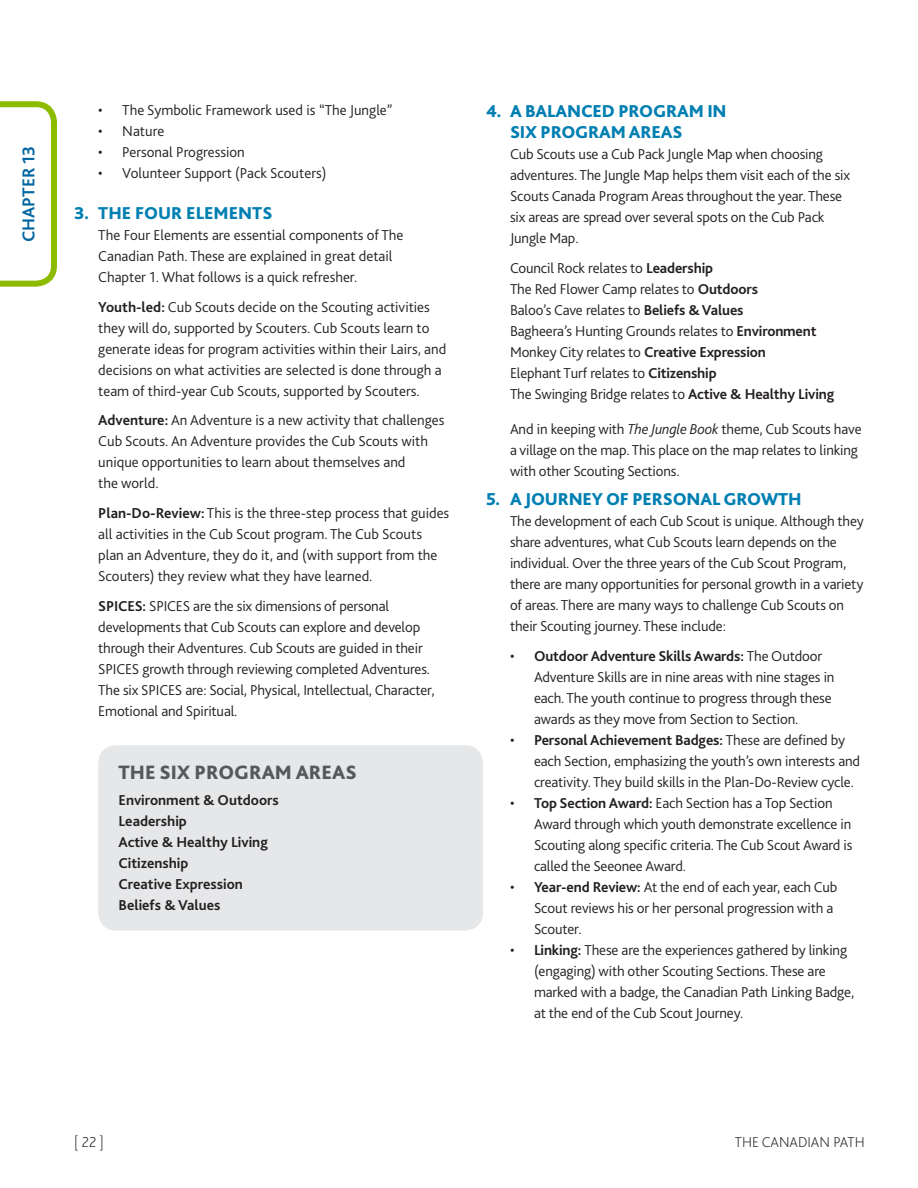
<style>
.page{position:relative;width:918px;height:1188px;background:#fff}
.page>*{position:absolute;margin:0;border:0;box-sizing:border-box;transform-origin:0 0}
.t1{font:800 20.25px "Bliss 2";color:#57585a}
.t2{font:800 18px/21px "Bliss 2";letter-spacing:-.01em;color:#007fb2}
.t3{font:700 18px "Bliss 2";color:#0066a0}
.Indented_body{font:300 15px/21px "Bliss 2";letter-spacing:-.01em;color:#231f20}
.t4{font:700 15px/21px "Bliss 2";color:#231f20}
.Indented_body___Last{font:300 15px "Bliss 2";letter-spacing:-.01em;color:#231f20}
.t5{font:200 15px "Bliss 2";color:#231f20}
.s1{font-weight:700}
.s2{font-style:italic}
</style>
<div class="page">
<svg style="left:0;top:101px;width:57px;height:186px"></svg>
<div style="left:98px;top:745px;width:385px;height:186px;background:#e6e7e9;border-radius:18px"></div>
<p class="t3" style="left:17px;top:242px;width:98px;rotate:-90deg">CHAPTER 13</p>
<p class="Indented_body" style="left:98px;top:99px;width:296px">• The Symbolic Framework used is “The Jungle”</p>
<p class="Indented_body" style="left:98px;top:120px;width:68px">• Nature</p>
<p class="Indented_body" style="left:98px;top:141px;width:148px">• Personal Progression</p>
<p class="Indented_body" style="left:98px;top:162px;width:230px">• Volunteer Support (Pack Scouters)</p>
<p class="t2" style="left:74px;top:202px;width:200px">3. THE FOUR ELEMENTS</p>
<p class="Indented_body" style="left:98px;top:224px;width:307px">The Four Elements are essential components of The<br>Canadian Path. These are explained in great detail<br>Chapter 1. What follows is a quick refresher.</p>
<p class="Indented_body" style="left:98px;top:296px;width:350px"><span class="s1">Youth-led:</span> Cub Scouts decide on the Scouting activities they will do, supported by Scouters. Cub Scouts learn to generate ideas for program activities within their Lairs, and decisions on what activities are selected is done through a team of third-year Cub Scouts, supported by Scouters.</p>
<p class="Indented_body" style="left:98px;top:409px;width:348px"><span class="s1">Adventure:</span> An Adventure is a new activity that challenges Cub Scouts. An Adventure provides the Cub Scouts with unique opportunities to learn about themselves and<br>the world.</p>
<p class="Indented_body" style="left:98px;top:502px;width:353px"><span class="s1">Plan-Do-Review:</span> This is the three-step process that guides all activities in the Cub Scout program. The Cub Scouts plan an Adventure, they do it, and (with support from the Scouters) they review what they have learned.</p>
<p class="Indented_body" style="left:98px;top:595px;width:338px"><span class="s1">SPICES:</span> SPICES are the six dimensions of personal developments that Cub Scouts can explore and develop through their Adventures. Cub Scouts are guided in their SPICES growth through reviewing completed Adventures.<br>The six SPICES are: Social, Physical, Intellectual, Character, Emotional and Spiritual.</p>
<p class="t1" style="left:118px;top:760px;width:240px">THE SIX PROGRAM AREAS</p>
<p class="t4" style="left:118px;top:789px;width:162px">Environment &amp; Outdoors<br>Leadership<br>Active &amp; Healthy Living<br>Citizenship<br>Creative Expression<br>Beliefs &amp; Values</p>
<p class="t2" style="left:510px;top:101px;width:218px;text-indent:-24px">4. A BALANCED PROGRAM IN<br>SIX PROGRAM AREAS</p>
<p class="Indented_body" style="left:510px;top:144px;width:342px">Cub Scouts use a Cub Pack Jungle Map when choosing adventures. The Jungle Map helps them visit each of the six Scouts Canada Program Areas throughout the year. These six areas are spread over several spots on the Cub Pack Jungle Map.</p>
<p class="Indented_body" style="left:510px;top:257px;width:205px">Council Rock relates to <span class="s1">Leadership</span></p>
<p class="Indented_body" style="left:510px;top:278px;width:250px">The Red Flower Camp relates to <span class="s1">Outdoors</span></p>
<p class="Indented_body" style="left:510px;top:299px;width:235px">Baloo’s Cave relates to <span class="s1">Beliefs &amp; Values</span></p>
<p class="Indented_body" style="left:510px;top:320px;width:308px">Bagheera’s Hunting Grounds relates to <span class="s1">Environment</span></p>
<p class="Indented_body" style="left:510px;top:341px;width:257px">Monkey City relates to <span class="s1">Creative Expression</span></p>
<p class="Indented_body" style="left:510px;top:362px;width:208px">Elephant Turf relates to <span class="s1">Citizenship</span></p>
<p class="Indented_body___Last" style="left:510px;top:385px;width:326px">The Swinging Bridge relates to <span class="s1">Active &amp; Healthy Living</span></p>
<p class="Indented_body" style="left:510px;top:418px;width:353px">And in keeping with <span class="s2">The Jungle Book</span> theme, Cub Scouts have a village on the map. This place on the map relates to linking with other Scouting Sections.</p>
<p class="t2" style="left:486px;top:488px;width:317px">5. A JOURNEY OF PERSONAL GROWTH</p>
<p class="Indented_body" style="left:510px;top:510px;width:355px">The development of each Cub Scout is unique. Although they share adventures, what Cub Scouts learn depends on the individual. Over the three years of the Cub Scout Program, there are many opportunities for personal growth in a variety of areas. There are many ways to challenge Cub Scouts on their Scouting journey. These include:</p>
<p class="Indented_body" style="left:534px;top:645px;width:302px;text-indent:-24px">• <span class="s1">Outdoor Adventure Skills Awards:</span> The Outdoor Adventure Skills are in nine areas with nine stages in each. The youth continue to progress through these awards as they move from Section to Section.</p>
<p class="Indented_body" style="left:534px;top:729px;width:328px;text-indent:-24px">• <span class="s1">Personal Achievement Badges:</span> These are defined by each Section, emphasizing the youth’s own interests and creativity. They build skills in the Plan-Do-Review cycle.</p>
<p class="Indented_body" style="left:534px;top:792px;width:320px;text-indent:-24px">• <span class="s1">Top Section Award:</span> Each Section has a Top Section Award through which youth demonstrate excellence in Scouting along specific criteria. The Cub Scout Award is called the Seeonee Award.</p>
<p class="Indented_body" style="left:534px;top:876px;width:305px;text-indent:-24px">• <span class="s1">Year-end Review:</span> At the end of each year, each Cub<br>Scout reviews his or her personal progression with a<br>Scouter.</p>
<p class="Indented_body" style="left:534px;top:939px;width:322px;text-indent:-24px">• <span class="s1">Linking:</span> These are the experiences gathered by linking (engaging) with other Scouting Sections. These are marked with a badge, the Canadian Path Linking Badge, at the end of the Cub Scout Journey.</p>
<p class="t5" style="left:74px;top:1133px;width:31px">[ 22 ]</p>
<p class="t5" style="left:735px;top:1133px;width:131px">THE CANADIAN PATH</p>
</div>
